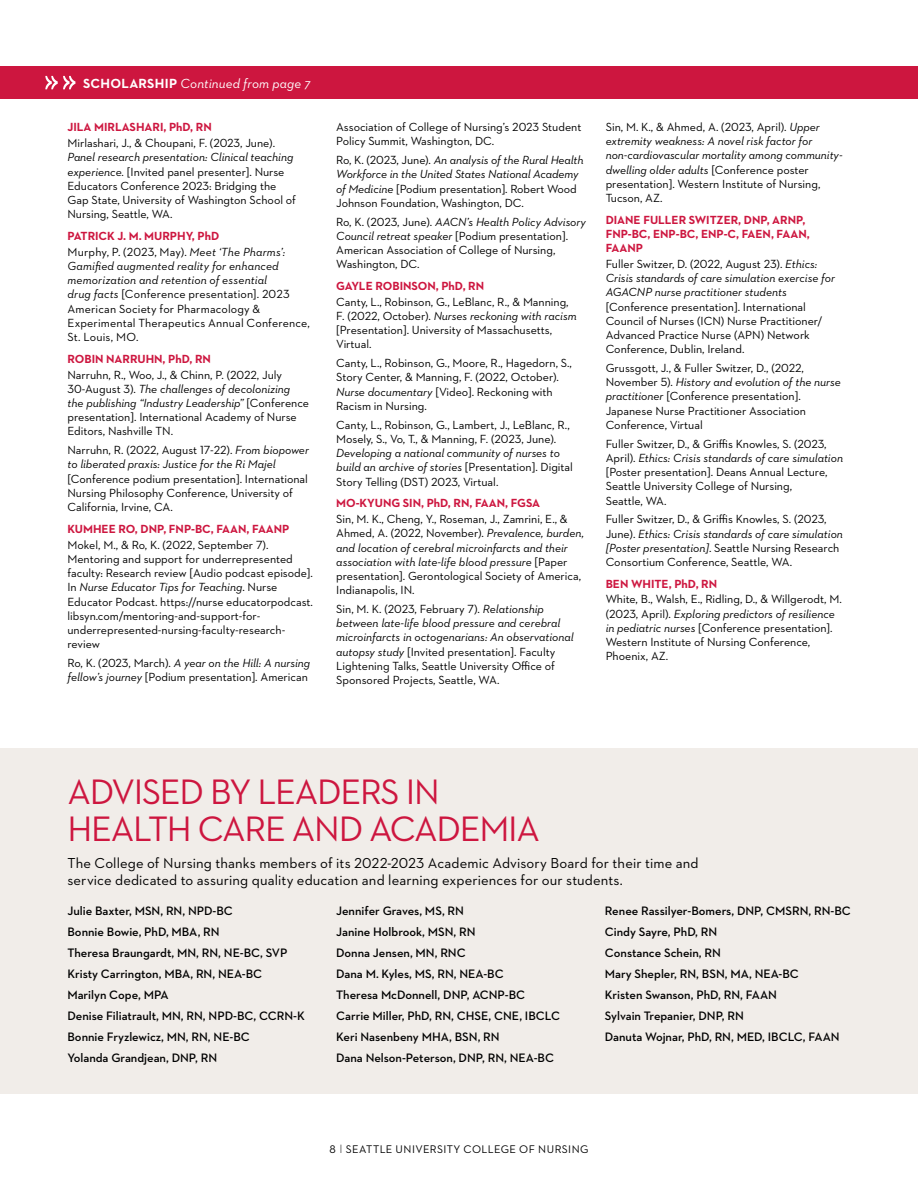
<style>
.page{position:relative;width:918px;height:1188px;background:#fff}
.page>*{position:absolute;margin:0;border:0;box-sizing:border-box;transform-origin:0 0}
.t1{font:36px/37.5px "Neutraface 2 Text";letter-spacing:-.035em;color:#cd163f}
.t2{font:14.7px/17.7px "Neutraface 2 Text";letter-spacing:.01em;color:#000}
.t3{font:italic 13.5px "Neutraface 2 Text";letter-spacing:.01em;color:#fff}
.t4{font:600 12.45px/21px "Neutraface 2 Text";color:#000}
.t5{font:12px/14.2px "Neutraface 2 Text";color:#000}
.t6{font:italic 12px/14.2px "Neutraface 2 Text";color:#000}
.t7{font:700 12px/14.1px "Neutraface 2 Text";color:#cd163f}
.t8{font:11.25px "Neutraface 2 Text";letter-spacing:.035em;color:#000}
.s1{font-weight:700;font-style:normal}
.s2{font-style:italic}
.s3{font-weight:400;color:#000}
.s4{font-weight:400;font-style:italic;color:#000}
.s5{font-style:normal}
.s6{font-weight:300;font-size:12.3px}
</style>
<div class="page">
<div style="left:0;top:748px;width:918px;height:346px;background:#f1ede9"></div>
<div style="left:0;top:66px;width:918px;height:32px;background:#cd163f"></div>
<svg style="left:45px;top:76px;width:30px;height:13px"></svg>
<p class="t3" style="left:83px;top:75px;width:229px"><span class="s1">SCHOLARSHIP</span> Continued from page 7</p>
<p class="t7" style="left:68px;top:120px;width:146px">JILA MIRLASHARI, PhD, RN</p>
<p class="t5" style="left:68px;top:136px;width:209px">Mirlashari, J., &amp; Choupani, F. (2023, June).</p>
<p class="t5" style="left:68px;top:150px;width:230px"><span class="s2">Panel research presentation: Clinical teaching experience.</span> [Invited panel presenter]. Nurse Educators Conference 2023: Bridging the Gap State, University of Washington School of Nursing, Seattle, WA.</p>
<p class="t7" style="left:68px;top:228px;width:219px;line-height:15.8px">PATRICK J. M. MURPHY, PhD<br><span class="s3">Murphy, P. (2023, May).</span> <span class="s4">Meet ‘The Pharms’:</span></p>
<p class="t5" style="left:68px;top:259px;width:244px"><span class="s2">Gamified augmented reality for enhanced memorization and retention of essential<br>drug facts</span> [Conference presentation]. 2023<br>American Society for Pharmacology &amp; Experimental Therapeutics Annual Conference, St. Louis, MO.</p>
<p class="t7" style="left:68px;top:352px;width:145px">ROBIN NARRUHN, PhD, RN</p>
<p class="t5" style="left:68px;top:367px;width:243px">Narruhn, R., Woo, J., &amp; Chinn, P. (2022, July 30-August 3). <span class="s2">The challenges of decolonizing the publishing “Industry Leadership”</span> [Conference presentation]. International Academy of Nurse Editors, Nashville TN.</p>
<p class="t6" style="left:68px;top:443px;width:243px"><span class="s5">Narruhn, R. (2022, August 17-22).</span> From biopower to liberated praxis: Justice for the Ri Majel</p>
<p class="t5" style="left:68px;top:471px;width:242px">[Conference podium presentation]. International<br>Nursing Philosophy Conference, University of<br>California, Irvine, CA.</p>
<p class="t7" style="left:68px;top:522px;width:224px">KUMHEE RO, DNP, FNP-BC, FAAN, FAANP</p>
<p class="t5" style="left:68px;top:537px;width:247px">Mokel, M., &amp; Ro, K. (2022, September 7).<br>Mentoring and support for underrepresented faculty: Research review [Audio podcast episode].<br>In <span class="s2">Nurse Educator Tips for Teaching</span>. Nurse Educator Podcast. https://nurse educatorpodcast. libsyn.com/mentoring-and-support-for&shy;underrepresented-nursing-faculty-research&shy;review</p>
<p class="t5" style="left:68px;top:656px;width:244px">Ro, K. (2023, March). <span class="s2">A year on the Hill: A nursing fellow’s journey</span> [Podium presentation]. American</p>
<p class="t5" style="left:336px;top:120px;width:247px">Association of College of Nursing’s 2023 Student<br>Policy Summit, Washington, DC.</p>
<p class="t5" style="left:336px;top:153px;width:249px">Ro, K. (2023, June). <span class="s2">An analysis of the Rural Health Workforce in the United States National Academy of Medicine</span> [Podium presentation]. Robert Wood Johnson Foundation, Washington, DC.</p>
<p class="t5" style="left:336px;top:214px;width:251px">Ro, K. (2023, June). <span class="s2">AACN’s Health Policy Advisory Council retreat speaker</span> [Podium presentation].<br>American Association of College of Nursing, Washington, DC.</p>
<p class="t7" style="left:336px;top:279px;width:149px">GAYLE ROBINSON, PhD, RN</p>
<p class="t5" style="left:336px;top:294px;width:242px">Canty, L., Robinson, G., LeBlanc, R., &amp; Manning, F. (2022, October). <span class="s2">Nurses reckoning with racism </span>[Presentation]. University of Massachusetts, Virtual.</p>
<p class="t5" style="left:336px;top:356px;width:237px">Canty, L., Robinson, G., Moore, R., Hagedorn, S., Story Center, &amp; Manning, F. (2022, October).<br><span class="s2">Nurse documentary</span> [Video]. Reckoning with Racism in Nursing.</p>
<p class="t5" style="left:336px;top:417px;width:235px">Canty, L., Robinson, G., Lambert, J., LeBlanc, R.,<br>Mosely, S., Vo, T., &amp; Manning, F. (2023, June).</p>
<p class="t6" style="left:336px;top:446px;width:238px">Developing a national community of nurses to build an archive of stories <span class="s5">[Presentation]. Digital<br>Story Telling (DST) 2023, Virtual.</span></p>
<p class="t7" style="left:336px;top:496px;width:206px">MO-KYUNG SIN, PhD, RN, FAAN, FGSA</p>
<p class="t5" style="left:336px;top:512px;width:249px">Sin, M. K., Cheng, Y., Roseman, J., Zamrini, E., &amp; Ahmed, A. (2022, November). <span class="s2">Prevalence, burden, and location of cerebral microinfarcts and their association with late-life blood pressure</span> [Paper presentation]. Gerontological Society of America, Indianapolis, IN.</p>
<p class="t5" style="left:336px;top:602px;width:239px">Sin, M. K. (2023, February 7). <span class="s2">Relationship between late-life blood pressure and cerebral microinfarcts in octogenarians: An observational autopsy study</span> [Invited presentation]. Faculty Lightening Talks, Seattle University Office of Sponsored Projects, Seattle, WA.</p>
<p class="t6" style="left:606px;top:120px;width:238px"><span class="s5">Sin, M. K., &amp; Ahmed, A. (2023, April).</span> Upper extremity weakness: A novel risk factor for non-cardiovascular mortality among community&shy;dwelling older adults <span class="s5">[Conference poster presentation]. Western Institute of Nursing, Tucson, AZ.</span></p>
<p class="t7" style="left:606px;top:213px;width:206px">DIANE FULLER SWITZER, DNP, ARNP,<br>FNP-BC, ENP-BC, ENP-C, FAEN, FAAN,<br>FAANP</p>
<p class="t6" style="left:606px;top:256px;width:231px"><span class="s5">Fuller Switzer, D. (2022, August 23).</span> Ethics:<br>Crisis standards of care simulation exercise for<br>AGACNP nurse practitioner students</p>
<p class="t5" style="left:606px;top:299px;width:219px">[Conference presentation]. International Council of Nurses (ICN) Nurse Practitioner/ Advanced Practice Nurse (APN) Network Conference, Dublin, Ireland.</p>
<p class="t5" style="left:606px;top:361px;width:237px">Grussgott, J., &amp; Fuller Switzer, D., (2022, November 5). <span class="s2">History and evolution of the nurse practitioner</span> [Conference presentation].<br>Japanese Nurse Practitioner Association Conference, Virtual</p>
<p class="t5" style="left:606px;top:436px;width:239px">Fuller Switzer, D., &amp; Griffis Knowles, S. (2023, April). <span class="s2">Ethics: Crisis standards of care simulation </span>[Poster presentation]. Deans Annual Lecture, Seattle University College of Nursing,<br>Seattle, WA.</p>
<p class="t5" style="left:606px;top:512px;width:239px">Fuller Switzer, D., &amp; Griffis Knowles, S. (2023, June). <span class="s2">Ethics: Crisis standards of care simulation [Poster presentation]</span>. Seattle Nursing Research Consortium Conference, Seattle, WA.</p>
<p class="t7" style="left:606px;top:577px;width:113px">BEN WHITE, PhD, RN</p>
<p class="t5" style="left:606px;top:592px;width:238px">White, B., Walsh, E., Ridling, D., &amp; Willgerodt, M. (2023, April). <span class="s2">Exploring predictors of resilience in pediatric nurses</span> [Conference presentation].<br>Western Institute of Nursing Conference, Phoenix, AZ.</p>
<h1 class="t1" style="left:68px;top:772px;width:474px">ADVISED BY LEADERS IN<br>HEALTH CARE AND ACADEMIA</h1>
<p class="t2" style="left:68px;top:854px;width:633px">The College of Nursing thanks members of its 2022-2023 Academic Advisory Board for their time and service dedicated to assuring quality education and learning experiences for our students.</p>
<p class="t4" style="left:68px;top:900px;width:239px">Julie Baxter, MSN, RN, NPD-BC<br>Bonnie Bowie, PhD, MBA, RN<br>Theresa Braungardt, MN, RN, NE-BC, SVP<br>Kristy Carrington, MBA, RN, NEA-BC<br>Marilyn Cope, MPA<br>Denise Filiatrault, MN, RN, NPD-BC, CCRN-K<br>Bonnie Fryzlewicz, MN, RN, NE-BC<br>Yolanda Grandjean, DNP, RN</p>
<p class="t4" style="left:336px;top:900px;width:225px">Jennifer Graves, MS, RN<br>Janine Holbrook, MSN, RN<br>Donna Jensen, MN, RNC<br>Dana M. Kyles, MS, RN, NEA-BC<br>Theresa McDonnell, DNP, ACNP-BC<br>Carrie Miller, PhD, RN, CHSE, CNE, IBCLC<br>Keri Nasenbeny MHA, BSN, RN<br>Dana Nelson-Peterson, DNP, RN, NEA-BC</p>
<p class="t4" style="left:605px;top:900px;width:247px">Renee Rassilyer-Bomers, DNP, CMSRN, RN-BC<br>Cindy Sayre, PhD, RN<br>Constance Schein, RN<br>Mary Shepler, RN, BSN, MA, NEA-BC<br>Kristen Swanson, PhD, RN, FAAN<br>Sylvain Trepanier, DNP, RN<br>Danuta Wojnar, PhD, RN, MED, IBCLC, FAAN</p>
<p class="t8" style="left:329px;top:1142px;width:261px">8 <span class="s6">I</span> SEATTLE UNIVERSITY COLLEGE OF NURSING</p>
</div>
